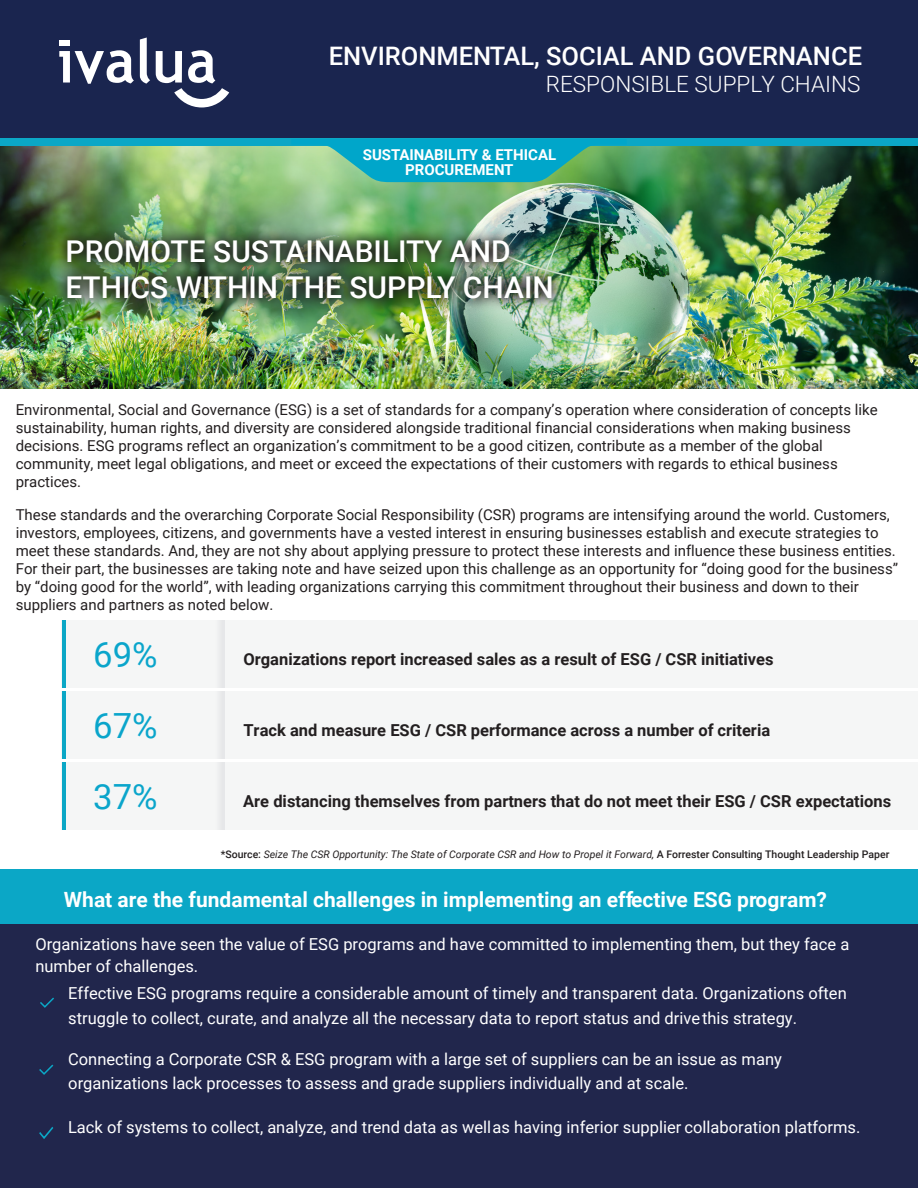
<style>
.page{position:relative;width:918px;height:1188px;background:#fff}
.page>*{position:absolute;margin:0;border:0;box-sizing:border-box;transform-origin:0 0}
.t1{font:34.65px "Roboto";color:#0aa5cb}
.t2{font:500 30px/36px "Roboto";color:#fff}
.t3{font:500 25.5px "Roboto";color:#fff}
.t4{font:300 22.5px "Roboto";color:#fff}
.t5{font:700 21px "Roboto";color:#fff}
.t6{font:16.5px/24.8px "Roboto";color:#fff}
.Body_Copy{font:700 16.5px "Roboto";color:#231f20}
.Body_Copy-2{font:15px/18px "Roboto";color:#231f20}
.t7{font:700 15px "Roboto";color:#fff}
.Body_Copy-3{font:italic 10.5px "Roboto";color:#231f20}
.s1{font-weight:500;font-style:normal}
</style>
<div class="page">
<div style="left:62px;top:691px;width:856px;height:67px;background:#f5f6f6"></div>
<div style="left:62px;top:620px;width:856px;height:67px;background:#f5f6f6"></div>
<div style="left:62px;top:762px;width:856px;height:67px;background:#f5f6f6"></div>
<div style="left:0;top:893px;width:918px;height:295px;background:#21264c"></div>
<div style="left:0;top:870px;width:918px;height:54px;background:#0ba7c6"></div>
<div style="left:0;top:0;width:918px;height:143px;background:#1a254f"></div>
<img style="left:0;top:145px;width:918px;height:244px">
<svg style="left:140px;top:38px;width:10px;height:46px"></svg>
<svg style="left:156px;top:50px;width:73px;height:57px"></svg>
<svg style="left:59px;top:50px;width:75px;height:34px"></svg>
<div style="left:59px;top:40px;width:11px;height:6px;background:#fff"></div>
<div style="left:0;top:138px;width:918px;height:7px;background:#0ba7c6"></div>
<img style="left:54px;top:227px;width:511px;height:85px">
<svg style="left:40px;top:997px;width:14px;height:11px"></svg>
<svg style="left:39px;top:1064px;width:15px;height:11px"></svg>
<svg style="left:39px;top:1127px;width:14px;height:12px"></svg>
<svg style="left:291px;top:139px;width:336px;height:43px;background:#29adb0"></svg>
<div style="left:215px;top:762px;width:10px;height:67px;background:#e6e7e9"></div>
<div style="left:215px;top:691px;width:10px;height:67px;background:#e6e7e9"></div>
<div style="left:215px;top:620px;width:10px;height:67px;background:#e6e7e9"></div>
<hr style="left:62px;top:620px;width:4px;height:67px;background:#0ba7c6">
<hr style="left:62px;top:691px;width:4px;height:67px;background:#0ba7c6">
<hr style="left:62px;top:762px;width:4px;height:67px;background:#0ba7c6">
<p class="t3" style="left:329px;top:38px;width:535px">ENVIRONMENTAL, SOCIAL AND GOVERNANCE</p>
<p class="t4" style="left:546px;top:68px;width:316px">RESPONSIBLE SUPPLY CHAINS</p>
<p class="t7" style="left:363px;top:144px;width:195px">SUSTAINABILITY &amp; ETHICAL</p>
<p class="t7" style="left:405px;top:159px;width:110px">PROCUREMENT</p>
<p class="t2" style="left:66px;top:232px;width:490px">PROMOTE SUSTAINABILITY AND<br>ETHICS WITHIN THE SUPPLY CHAIN</p>
<p class="Body_Copy-2" style="left:16px;top:400px;width:864px">Environmental, Social and Governance (ESG) is a set of standards for a company’s operation where consideration of concepts like sustainability, human rights, and diversity are considered alongside traditional financial considerations when making business decisions. ESG programs reflect an organization’s commitment to be a good citizen, contribute as a member of the global community, meet legal obligations, and meet or exceed the expectations of their customers with regards to ethical business practices.</p>
<p class="Body_Copy-2" style="left:16px;top:505px;width:884px">These standards and the overarching Corporate Social Responsibility (CSR) programs are intensifying around the world. Customers, investors, employees, citizens, and governments have a vested interest in ensuring businesses establish and execute strategies to meet these standards. And, they are not shy about applying pressure to protect these interests and influence these business entities.<br>For their part, the businesses are taking note and have seized upon this challenge as an opportunity for “doing good for the business” by “doing good for the world”, with leading organizations carrying this commitment throughout their business and down to their suppliers and partners as noted below.</p>
<p class="t1" style="left:93px;top:630px;width:66px">69%</p>
<p class="Body_Copy" style="left:243px;top:648px;width:532px">Organizations report increased sales as a result of ESG / CSR initiatives</p>
<p class="t1" style="left:93px;top:701px;width:66px">67%</p>
<p class="Body_Copy" style="left:243px;top:719px;width:528px">Track and measure ESG / CSR performance across a number of criteria</p>
<p class="t1" style="left:93px;top:772px;width:66px">37%</p>
<p class="Body_Copy" style="left:243px;top:789px;width:650px">Are distancing themselves from partners that do not meet their ESG / CSR expectations</p>
<p class="Body_Copy-3" style="left:221px;top:847px;width:670px"><span class="s1">*Source:</span> Seize The CSR Opportunity: The State of Corporate CSR and How to Propel it Forward, <span class="s1">A Forrester Consulting Thought Leadership Paper</span></p>
<p class="t5" style="left:64px;top:885px;width:765px">What are the fundamental challenges in implementing an effective ESG program?</p>
<p class="t6" style="left:35px;top:932px;width:816px;line-height:22.5px">Organizations have seen the value of ESG programs and have committed to implementing them, but they face a number of challenges.</p>
<p class="t6" style="left:68px;top:980px;width:780px">Effective ESG programs require a considerable amount of timely and transparent data. Organizations often struggle to collect, curate, and analyze all the necessary data to report status and drive this strategy.</p>
<p class="t6" style="left:68px;top:1046px;width:715px">Connecting a Corporate CSR &amp; ESG program with a large set of suppliers can be an issue as many organizations lack processes to assess and grade suppliers individually and at scale.</p>
<p class="t6" style="left:68px;top:1114px;width:794px">Lack of systems to collect, analyze, and trend data as well as having inferior supplier collaboration platforms.</p>
</div>
